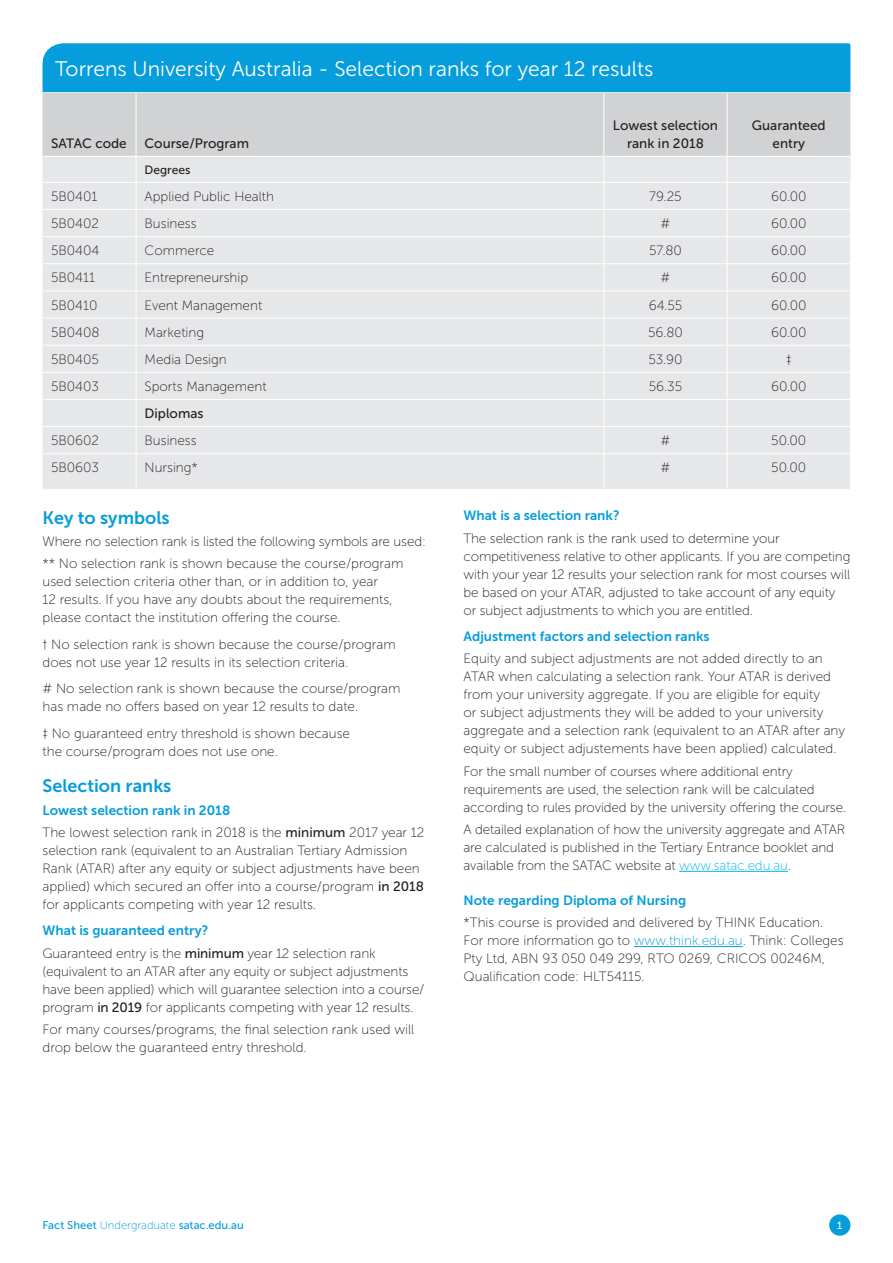
<style>
.page{position:relative;width:893px;height:1263px;background:#fff}
.page>*{position:absolute;margin:0;border:0;box-sizing:border-box;transform-origin:0 0}
.t1{font:21px "Museo Sans 300";color:#fff}
.Secondary_Heading{font:18px "Museo Sans 700";color:#069ddc}
.Body_Copy{font:13.5px/18px "Museo Sans 100";color:#231f20}
.Body_Copy_-_Last_Par{font:13.5px/18px "Museo Sans 100";color:#231f20}
.Table_-_Body{font:13.5px/18px "Museo Sans 100";color:#231f20}
.Secondary_Heading-2{font:13.5px "Museo Sans 700";color:#069ddc}
.Body_Copy_bold{font:13.5px/18px "Museo Sans 500";color:#231f20;text-align:center}
.Table_-_Body-2{font:13.5px "Museo Sans 500";color:#231f20}
.Body_Copy_bold-2{font:12px "Museo Sans 500";color:#231f20}
.t2{font:11.25px "Museo Sans 500";color:#069ddc}
.t3{font:10.5px "Museo Sans 500";color:#fff}
.s1{font-family:"Museo Sans 500"}
.s2{color:#00b6ee}
.s3{color:#069ddc}
.s4{font-family:"Museo Sans 100"}
</style>
<div class="page">
<div style="left:829px;top:1214px;width:21px;height:22px;background:#069ddc;border-radius:50%"></div>
<div style="left:43px;top:93px;width:807px;height:63px;background:#d1d2d4"></div>
<div style="left:43px;top:454px;width:807px;height:35px;background:#e6e7e9"></div>
<hr style="left:727px;top:93px;width:1px;height:63px;background:#fff">
<div style="left:43px;top:157px;width:808px;height:296px;background:#e6e7e9"></div>
<hr style="left:136px;top:454px;width:1px;height:35px;background:#fff">
<hr style="left:603px;top:454px;width:1px;height:35px;background:#fff">
<hr style="left:727px;top:454px;width:1px;height:35px;background:#fff">
<hr style="left:136px;top:93px;width:1px;height:63px;background:#fff">
<hr style="left:603px;top:93px;width:1px;height:63px;background:#fff">
<div style="left:43px;top:43px;width:807px;height:49px;background:#069ddc"></div>
<hr style="left:679px;top:871px;width:109px;height:1px;background:#00b6ee">
<hr style="left:634px;top:946px;width:109px;height:1px;background:#069ddc">
<p class="t1" style="left:55px;top:57px;width:600px">Torrens University Australia - Selection ranks for year 12 results</p>
<p class="Body_Copy_bold" style="left:51px;top:134px;width:77px">SATAC code</p>
<p class="Body_Copy_bold" style="left:145px;top:134px;width:106px">Course/Program</p>
<p class="Body_Copy_bold-2" style="left:145px;top:163px;width:47px">Degrees</p>
<p class="Body_Copy_bold" style="left:613px;top:116px;width:107px">Lowest selection rank in 2018</p>
<p class="Body_Copy_bold" style="left:752px;top:116px;width:75px">Guaranteed entry</p>
<p class="Table_-_Body" style="left:51px;top:187px;width:48px">5B0401</p>
<p class="Table_-_Body" style="left:145px;top:187px;width:131px">Applied Public Health</p>
<p class="Table_-_Body" style="left:649px;top:187px;width:34px">79.25</p>
<p class="Table_-_Body" style="left:771px;top:187px;width:37px">60.00</p>
<p class="Table_-_Body" style="left:51px;top:215px;width:50px">5B0402</p>
<p class="Table_-_Body" style="left:145px;top:215px;width:54px">Business</p>
<p class="Table_-_Body" style="left:660px;top:215px;width:11px">#</p>
<p class="Table_-_Body" style="left:771px;top:215px;width:37px">60.00</p>
<p class="Table_-_Body" style="left:51px;top:242px;width:50px">5B0404</p>
<p class="Table_-_Body" style="left:145px;top:242px;width:71px">Commerce</p>
<p class="Table_-_Body" style="left:649px;top:242px;width:34px">57.80</p>
<p class="Table_-_Body" style="left:771px;top:242px;width:37px">60.00</p>
<p class="Table_-_Body" style="left:51px;top:269px;width:46px">5B0411</p>
<p class="Table_-_Body" style="left:145px;top:269px;width:105px">Entrepreneurship</p>
<p class="Table_-_Body" style="left:660px;top:269px;width:11px">#</p>
<p class="Table_-_Body" style="left:771px;top:269px;width:37px">60.00</p>
<p class="Table_-_Body" style="left:51px;top:296px;width:48px">5B0410</p>
<p class="Table_-_Body" style="left:145px;top:296px;width:119px">Event Management</p>
<p class="Table_-_Body" style="left:649px;top:296px;width:35px">64.55</p>
<p class="Table_-_Body" style="left:771px;top:296px;width:37px">60.00</p>
<p class="Table_-_Body" style="left:51px;top:323px;width:50px">5B0408</p>
<p class="Table_-_Body" style="left:145px;top:323px;width:61px">Marketing</p>
<p class="Table_-_Body" style="left:648px;top:323px;width:36px">56.80</p>
<p class="Table_-_Body" style="left:771px;top:323px;width:37px">60.00</p>
<p class="Table_-_Body" style="left:51px;top:350px;width:50px">5B0405</p>
<p class="Table_-_Body" style="left:145px;top:350px;width:84px">Media Design</p>
<p class="Table_-_Body" style="left:648px;top:350px;width:36px">53.90</p>
<p class="Table_-_Body" style="left:786px;top:350px;width:7px">‡</p>
<p class="Table_-_Body" style="left:51px;top:377px;width:50px">5B0403</p>
<p class="Table_-_Body" style="left:145px;top:377px;width:124px">Sports Management</p>
<p class="Table_-_Body" style="left:649px;top:377px;width:35px">56.35</p>
<p class="Table_-_Body" style="left:771px;top:377px;width:37px">60.00</p>
<p class="Table_-_Body-2" style="left:145px;top:406px;width:60px">Diplomas</p>
<p class="Table_-_Body" style="left:51px;top:432px;width:50px">5B0602</p>
<p class="Table_-_Body" style="left:145px;top:432px;width:54px">Business</p>
<p class="Table_-_Body" style="left:660px;top:432px;width:11px">#</p>
<p class="Table_-_Body" style="left:771px;top:432px;width:37px">50.00</p>
<p class="Table_-_Body" style="left:51px;top:459px;width:50px">5B0603</p>
<p class="Table_-_Body" style="left:145px;top:459px;width:55px">Nursing*</p>
<p class="Table_-_Body" style="left:660px;top:459px;width:11px">#</p>
<p class="Table_-_Body" style="left:771px;top:459px;width:37px">50.00</p>
<p class="Secondary_Heading" style="left:43px;top:508px;width:129px">Key to symbols</p>
<p class="Body_Copy" style="left:43px;top:533px;width:385px">Where no selection rank is listed the following symbols are used:</p>
<p class="Body_Copy" style="left:43px;top:555px;width:362px">** No selection rank is shown because the course/program used selection criteria other than, or in addition to, year<br>12 results. If you have any doubts about the requirements, please contact the institution offering the course.</p>
<p class="Body_Copy" style="left:43px;top:635px;width:355px">† No selection rank is shown because the course/program does not use year 12 results in its selection criteria.</p>
<p class="Body_Copy" style="left:43px;top:680px;width:360px"># No selection rank is shown because the course/program has made no offers based on year 12 results to date.</p>
<p class="Body_Copy_-_Last_Par" style="left:43px;top:724px;width:309px">‡ No guaranteed entry threshold is shown because the course/program does not use one.</p>
<p class="Secondary_Heading" style="left:43px;top:776px;width:130px">Selection ranks</p>
<p class="Secondary_Heading-2" style="left:43px;top:802px;width:189px">Lowest selection rank in 2018</p>
<p class="Body_Copy_-_Last_Par" style="left:43px;top:823px;width:383px">The lowest selection rank in 2018 is the <span class="s1">minimum</span> 2017 year 12 selection rank (equivalent to an Australian Tertiary Admission Rank (ATAR) after any equity or subject adjustments have been applied) which secured an offer into a course/program <span class="s1">in 2018 </span>for applicants competing with year 12 results.</p>
<p class="Secondary_Heading-2" style="left:43px;top:923px;width:167px">What is guaranteed entry?</p>
<p class="Body_Copy" style="left:43px;top:944px;width:383px">Guaranteed entry is the <span class="s1">minimum</span> year 12 selection rank (equivalent to an ATAR after any equity or subject adjustments have been applied) which will guarantee selection into a course/ program <span class="s1">in 2019</span> for applicants competing with year 12 results.</p>
<p class="Body_Copy_-_Last_Par" style="left:43px;top:1020px;width:373px">For many courses/programs, the final selection rank used will drop below the guaranteed entry threshold.</p>
<p class="Secondary_Heading-2" style="left:463px;top:508px;width:158px">What is a selection rank?</p>
<p class="Body_Copy_-_Last_Par" style="left:463px;top:529px;width:388px">The selection rank is the rank used to determine your competitiveness relative to other applicants. If you are competing with your year 12 results your selection rank for most courses will be based on your ATAR, adjusted to take account of any equity or subject adjustments to which you are entitled.</p>
<p class="Secondary_Heading-2" style="left:463px;top:629px;width:248px">Adjustment factors and selection ranks</p>
<p class="Body_Copy" style="left:463px;top:650px;width:383px">Equity and subject adjustments are not added directly to an ATAR when calculating a selection rank. Your ATAR is derived from your university aggregate. If you are eligible for equity<br>or subject adjustments they will be added to your university aggregate and a selection rank (equivalent to an ATAR after any equity or subject adjustements have been applied) calculated.</p>
<p class="Body_Copy" style="left:463px;top:762px;width:384px">For the small number of courses where additional entry requirements are used, the selection rank will be calculated according to rules provided by the university offering the course.</p>
<p class="Body_Copy" style="left:463px;top:820px;width:383px">A detailed explanation of how the university aggregate and ATAR are calculated is published in the Tertiary Entrance booklet and available from the SATAC website at <span class="s2">www.satac.edu.au</span>.</p>
<p class="Secondary_Heading-2" style="left:463px;top:893px;width:224px">Note regarding Diploma of Nursing</p>
<p class="Table_-_Body" style="left:463px;top:914px;width:382px">*This course is provided and delivered by THINK Education.<br>For more information go to <span class="s3">www.think.edu.au</span>. Think: Colleges Pty Ltd, ABN 93 050 049 299, RTO 0269, CRICOS 00246M, Qualification code: HLT54115.</p>
<p class="t2" style="left:43px;top:1219px;width:203px">Fact Sheet <span class="s4">Undergraduate</span> satac.edu.au</p>
<p class="t3" style="left:837px;top:1219px;width:7px">1</p>
</div>
